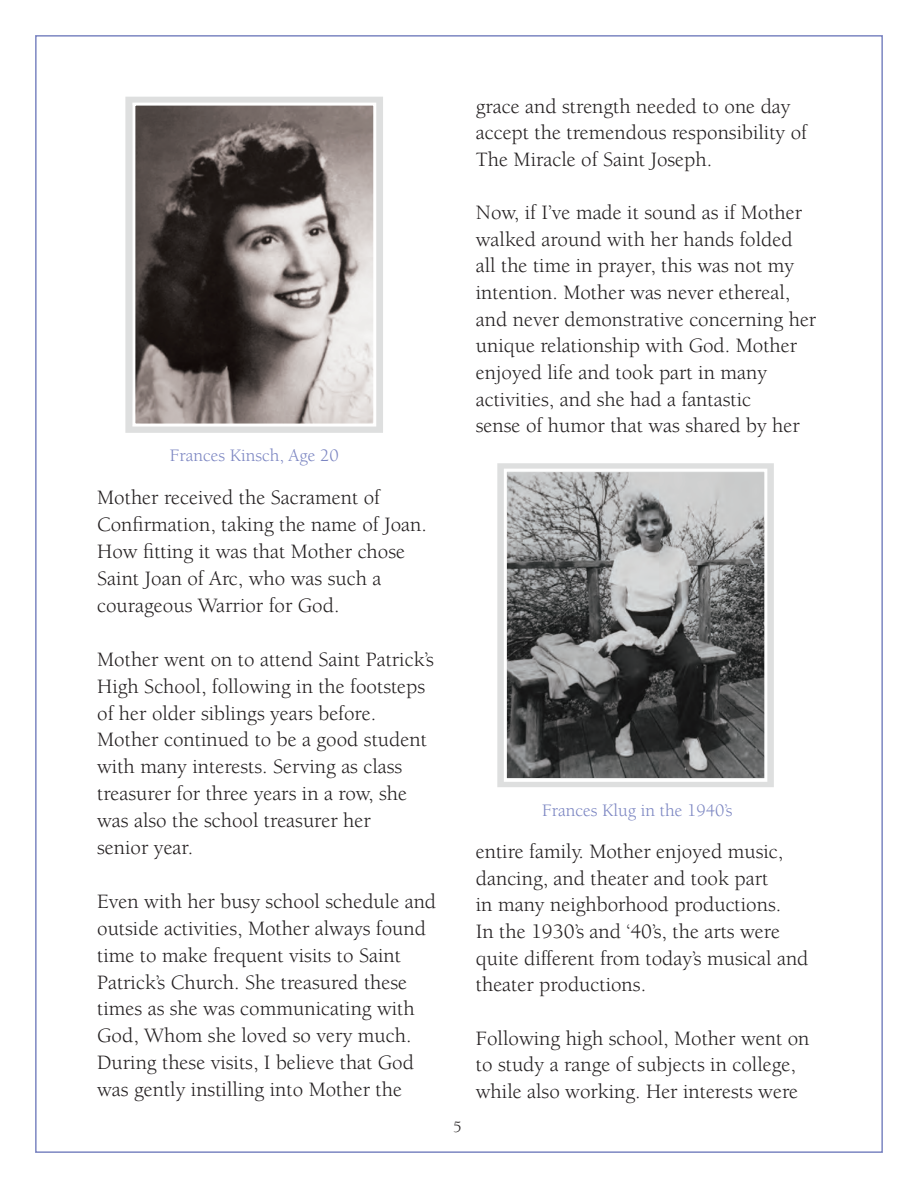
<style>
.page{position:relative;width:918px;height:1188px;background:#fff}
.page>*{position:absolute;margin:0;border:0;box-sizing:border-box;transform-origin:0 0}
.t1{font:21px/26.8px "Berkeley";color:#231f20}
.t2{font:18px "Berkeley";color:#7c86c2}
.t3{font:16.5px "Berkeley";color:#231f20}
</style>
<div class="page">
<img style="left:508px;top:473px;width:255px;height:304px">
<img style="left:136px;top:107px;width:236px;height:316px">
<div style="left:125px;top:97px;width:258px;height:336px;border:8px solid #dedfdf"></div>
<div style="left:497px;top:463px;width:277px;height:324px;border:9px solid #dedfdf"></div>
<div style="left:132px;top:103px;width:244px;height:324px;border:3px solid #fff"></div>
<div style="left:504px;top:469px;width:263px;height:313px;border:3px solid #fff"></div>
<p class="t2" style="left:170px;top:446px;width:171px">Frances Kinsch, Age 20</p>
<p class="t1" style="left:97px;top:485px;width:331px">Mother received the Sacrament of Confirmation, taking the name of Joan.<br>How fitting it was that Mother chose Saint Joan of Arc, who was such a courageous Warrior for God.</p>
<p class="t1" style="left:97px;top:646px;width:338px">Mother went on to attend Saint Patrick’s High School, following in the footsteps of her older siblings years before.<br>Mother continued to be a good student with many interests. Serving as class treasurer for three years in a row, she was also the school treasurer her<br>senior year.</p>
<p class="t1" style="left:97px;top:888px;width:341px">Even with her busy school schedule and outside activities, Mother always found time to make frequent visits to Saint Patrick’s Church. She treasured these times as she was communicating with God, Whom she loved so very much.<br>During these visits, I believe that God was gently instilling into Mother the</p>
<p class="t1" style="left:476px;top:93px;width:333px">grace and strength needed to one day accept the tremendous responsibility of<br>The Miracle of Saint Joseph.</p>
<p class="t1" style="left:476px;top:200px;width:328px">Now, if I’ve made it sound as if Mother walked around with her hands folded all the time in prayer, this was not my intention. Mother was never ethereal,</p>
<p class="t1" style="left:476px;top:306px;width:342px">and never demonstrative concerning her unique relationship with God. Mother enjoyed life and took part in many activities, and she had a fantastic</p>
<p class="t1" style="left:476px;top:413px;width:326px">sense of humor that was shared by her</p>
<p class="t3" style="left:453px;top:1118px;width:10px">5</p>
<p class="t2" style="left:542px;top:800px;width:192px">Frances Klug in the 1940’s</p>
<p class="t1" style="left:476px;top:839px;width:334px">entire family. Mother enjoyed music, dancing, and theater and took part<br>in many neighborhood productions.<br>In the 1930’s and ‘40’s, the arts were quite different from today’s musical and theater productions.</p>
<p class="t1" style="left:476px;top:1025px;width:335px">Following high school, Mother went on to study a range of subjects in college, while also working. Her interests were</p>
</div>
